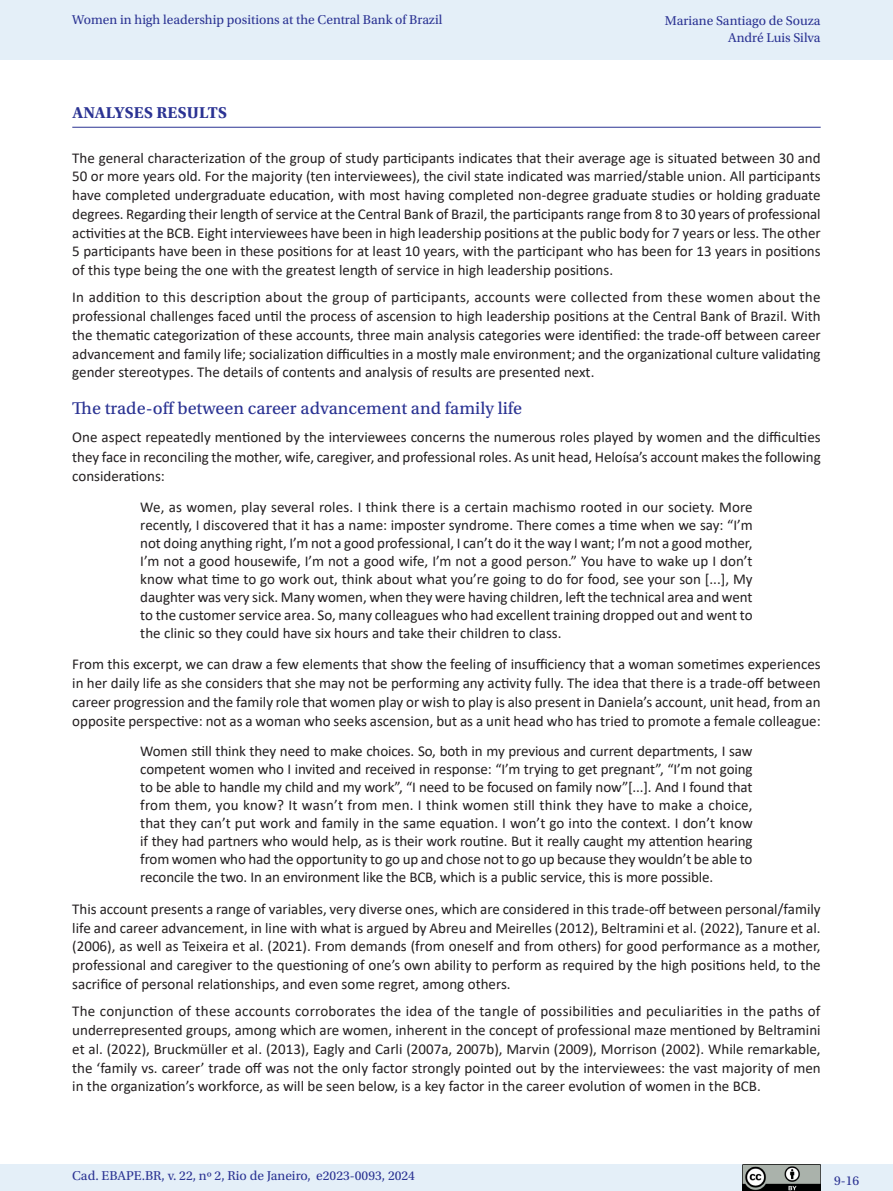
<style>
.page{position:relative;width:893px;height:1191px;background:#fff}
.page>*{position:absolute;margin:0;border:0;box-sizing:border-box;transform-origin:0 0}
._07_2_sub2{font:18px "Utopia Std Capt";color:#2b3393}
._07_1_sub_1{font:700 16.5px "Utopia Std";letter-spacing:.01em;color:#2b3393}
._06_0_texto{font:15px/18.8px "Calibri";color:#231f20;text-align:justify}
._06_2_citação{font:15px/18px "Calibri";letter-spacing:-.01em;color:#231f20;text-align:justify}
.t1{font:13.5px/16.5px "Utopia Std";color:#2b3393;text-align:right}
</style>
<div class="page">
<div style="left:0;top:0;width:893px;height:60px;background:#e4eff8"></div>
<div style="left:0;top:1164px;width:893px;height:27px;background:#e4eff8"></div>
<img style="left:743px;top:1164px;width:78px;height:27px">
<hr style="left:72px;top:127px;width:749px;height:1px;background:#2b3393">
<p class="t1" style="left:72px;top:11px;width:372px">Women in high leadership positions at the Central Bank of Brazil</p>
<p class="t1" style="left:665px;top:13px;width:157px">Mariane Santiago de Souza<br>André Luis Silva</p>
<p class="_07_1_sub_1" style="left:72px;top:103px;width:156px">ANALYSES RESULTS</p>
<p class="_06_0_texto" style="left:72px;top:148px;width:750px">The general characterization of the group of study participants indicates that their average age is situated between 30 and 50 or more years old. For the majority (ten interviewees), the civil state indicated was married/stable union. All participants have completed undergraduate education, with most having completed non-degree graduate studies or holding graduate degrees. Regarding their length of service at the Central Bank of Brazil, the participants range from 8 to 30 years of professional activities at the BCB. Eight interviewees have been in high leadership positions at the public body for 7 years or less. The other 5 participants have been in these positions for at least 10 years, with the participant who has been for 13 years in positions of this type being the one with the greatest length of service in high leadership positions.</p>
<p class="_06_0_texto" style="left:72px;top:288px;width:750px">In addition to this description about the group of participants, accounts were collected from these women about the professional challenges faced until the process of ascension to high leadership positions at the Central Bank of Brazil. With the thematic categorization of these accounts, three main analysis categories were identified: the trade-off between career advancement and family life; socialization difficulties in a mostly male environment; and the organizational culture validating gender stereotypes. The details of contents and analysis of results are presented next.</p>
<p class="_07_2_sub2" style="left:72px;top:398px;width:451px">The trade-off between career advancement and family life</p>
<p class="_06_0_texto" style="left:72px;top:427px;width:750px;line-height:19.5px">One aspect repeatedly mentioned by the interviewees concerns the numerous roles played by women and the difficulties they face in reconciling the mother, wife, caregiver, and professional roles. As unit head, Heloísa’s account makes the following considerations:</p>
<p class="_06_2_citação" style="left:140px;top:497px;width:614px">We, as women, play several roles. I think there is a certain machismo rooted in our society. More recently, I discovered that it has a name: imposter syndrome. There comes a time when we say: “I’m not doing anything right, I’m not a good professional, I can’t do it the way I want; I’m not a good mother, I’m not a good housewife, I’m not a good wife, I’m not a good person.” You have to wake up I don’t know what time to go work out, think about what you’re going to do for food, see your son [...], My daughter was very sick. Many women, when they were having children, left the technical area and went to the customer service area. So, many colleagues who had excellent training dropped out and went to the clinic so they could have six hours and take their children to class.</p>
<p class="_06_0_texto" style="left:72px;top:654px;width:750px">From this excerpt, we can draw a few elements that show the feeling of insufficiency that a woman sometimes experiences in her daily life as she considers that she may not be performing any activity fully. The idea that there is a trade-off between career progression and the family role that women play or wish to play is also present in Daniela’s account, unit head, from an opposite perspective: not as a woman who seeks ascension, but as a unit head who has tried to promote a female colleague:</p>
<p class="_06_2_citação" style="left:140px;top:742px;width:614px">Women still think they need to make choices. So, both in my previous and current departments, I saw competent women who I invited and received in response: “I’m trying to get pregnant”, “I’m not going to be able to handle my child and my work”, “I need to be focused on family now”[...]. And I found that from them, you know? It wasn’t from men. I think women still think they have to make a choice, that they can’t put work and family in the same equation. I won’t go into the context. I don’t know if they had partners who would help, as is their work routine. But it really caught my attention hearing from women who had the opportunity to go up and chose not to go up because they wouldn’t be able to reconcile the two. In an environment like the BCB, which is a public service, this is more possible.</p>
<p class="_06_0_texto" style="left:72px;top:899px;width:750px">This account presents a range of variables, very diverse ones, which are considered in this trade-off between personal/family life and career advancement, in line with what is argued by Abreu and Meirelles (2012), Beltramini et al. (2022), Tanure et al. (2006), as well as Teixeira et al. (2021). From demands (from oneself and from others) for good performance as a mother, professional and caregiver to the questioning of one’s own ability to perform as required by the high positions held, to the sacrifice of personal relationships, and even some regret, among others.</p>
<p class="_06_0_texto" style="left:72px;top:1001px;width:750px">The conjunction of these accounts corroborates the idea of the tangle of possibilities and peculiarities in the paths of underrepresented groups, among which are women, inherent in the concept of professional maze mentioned by Beltramini et al. (2022), Bruckmüller et al. (2013), Eagly and Carli (2007a, 2007b), Marvin (2009), Morrison (2002). While remarkable, the ‘family vs. career’ trade off was not the only factor strongly pointed out by the interviewees: the vast majority of men in the organization’s workforce, as will be seen below, is a key factor in the career evolution of women in the BCB.</p>
<p class="t1" style="left:72px;top:1167px;width:344px">Cad. EBAPE.BR, v. 22, nº 2, Rio de Janeiro, e2023-0093, 2024</p>
<p class="t1" style="left:834px;top:1172px;width:27px">9-16</p>
</div>
